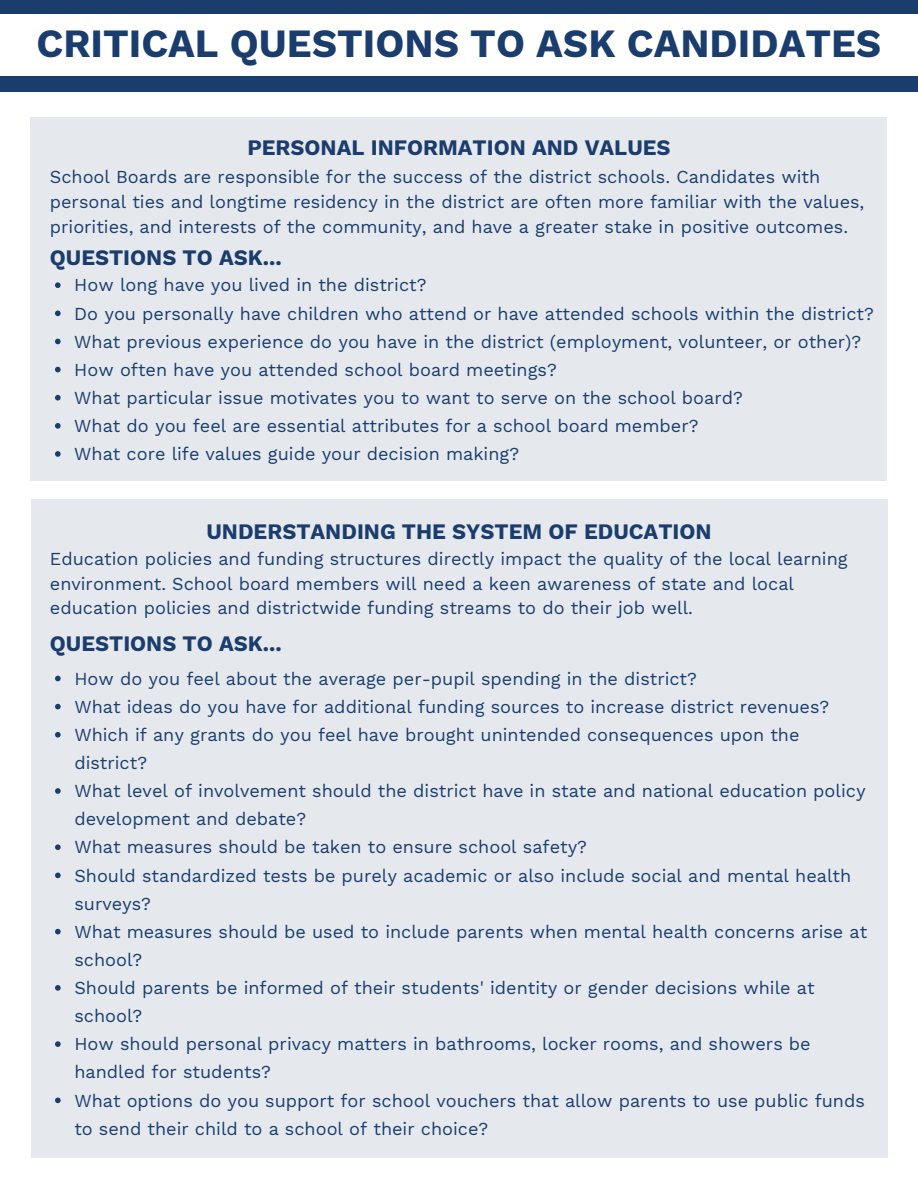
<style>
.page{position:relative;width:918px;height:1188px;background:#fff}
.page>*{position:absolute;margin:0;border:0;box-sizing:border-box;transform-origin:0 0}
.t1{font:700 39.45px "Work Sans";color:#1a3d6d}
.t2{font:700 21.75px "Work Sans";color:#1a3d6d}
.t3{font:18px/28.2px "Work Sans";color:#1a3d6d}
</style>
<div class="page">
<div style="left:0;top:0;width:918px;height:14px;background:#1a3d6d"></div>
<div style="left:0;top:76px;width:918px;height:16px;background:#1a3d6d"></div>
<div style="left:31px;top:117px;width:856px;height:364px;background:#e5e9ee"></div>
<svg style="left:55px;top:282px;width:6px;height:6px"></svg>
<svg style="left:55px;top:311px;width:6px;height:5px"></svg>
<svg style="left:55px;top:339px;width:6px;height:5px"></svg>
<svg style="left:55px;top:367px;width:6px;height:5px"></svg>
<svg style="left:55px;top:395px;width:6px;height:6px"></svg>
<svg style="left:55px;top:423px;width:6px;height:6px"></svg>
<svg style="left:55px;top:451px;width:6px;height:6px"></svg>
<div style="left:31px;top:499px;width:856px;height:659px;background:#e5e9ee"></div>
<svg style="left:55px;top:676px;width:6px;height:5px"></svg>
<svg style="left:55px;top:704px;width:6px;height:5px"></svg>
<svg style="left:55px;top:732px;width:6px;height:6px"></svg>
<svg style="left:55px;top:788px;width:6px;height:6px"></svg>
<svg style="left:55px;top:844px;width:6px;height:6px"></svg>
<svg style="left:55px;top:873px;width:6px;height:5px"></svg>
<svg style="left:55px;top:929px;width:6px;height:5px"></svg>
<svg style="left:55px;top:985px;width:6px;height:6px"></svg>
<svg style="left:55px;top:1041px;width:6px;height:6px"></svg>
<svg style="left:55px;top:1098px;width:6px;height:5px"></svg>
<p class="t1" style="left:37px;top:20px;width:846px">CRITICAL QUESTIONS TO ASK CANDIDATES</p>
<p class="t2" style="left:247px;top:134px;width:425px">PERSONAL INFORMATION AND VALUES</p>
<p class="t3" style="left:50px;top:165px;width:816px;line-height:24.8px">School Boards are responsible for the success of the district schools. Candidates with personal ties and longtime residency in the district are often more familiar with the values, priorities, and interests of the community, and have a greater stake in positive outcomes.</p>
<p class="t2" style="left:50px;top:245px;width:233px">QUESTIONS TO ASK...</p>
<p class="t3" style="left:74px;top:271px;width:354px">How long have you lived in the district?</p>
<p class="t3" style="left:74px;top:299px;width:801px">Do you personally have children who attend or have attended schools within the district?</p>
<p class="t3" style="left:74px;top:327px;width:788px">What previous experience do you have in the district (employment, volunteer, or other)?</p>
<p class="t3" style="left:74px;top:355px;width:484px">How often have you attended school board meetings?</p>
<p class="t3" style="left:74px;top:384px;width:670px">What particular issue motivates you to want to serve on the school board?</p>
<p class="t3" style="left:74px;top:412px;width:626px">What do you feel are essential attributes for a school board member?</p>
<p class="t3" style="left:74px;top:440px;width:446px">What core life values guide your decision making?</p>
<p class="t2" style="left:206px;top:518px;width:507px">UNDERSTANDING THE SYSTEM OF EDUCATION</p>
<p class="t3" style="left:50px;top:546px;width:799px;line-height:24.8px">Education policies and funding structures directly impact the quality of the local learning environment. School board members will need a keen awareness of state and local education policies and districtwide funding streams to do their job well.</p>
<p class="t2" style="left:50px;top:631px;width:233px">QUESTIONS TO ASK...</p>
<p class="t3" style="left:74px;top:664px;width:624px">How do you feel about the average per-pupil spending in the district?</p>
<p class="t3" style="left:74px;top:693px;width:756px">What ideas do you have for additional funding sources to increase district revenues?</p>
<p class="t3" style="left:74px;top:721px;width:727px">Which if any grants do you feel have brought unintended consequences upon the district?</p>
<p class="t3" style="left:74px;top:777px;width:793px">What level of involvement should the district have in state and national education policy development and debate?</p>
<p class="t3" style="left:74px;top:833px;width:514px">What measures should be taken to ensure school safety?</p>
<p class="t3" style="left:74px;top:861px;width:778px">Should standardized tests be purely academic or also include social and mental health surveys?</p>
<p class="t3" style="left:74px;top:918px;width:794px">What measures should be used to include parents when mental health concerns arise at school?</p>
<p class="t3" style="left:74px;top:974px;width:742px">Should parents be informed of their students' identity or gender decisions while at school?</p>
<p class="t3" style="left:74px;top:1030px;width:738px">How should personal privacy matters in bathrooms, locker rooms, and showers be handled for students?</p>
<p class="t3" style="left:74px;top:1086px;width:792px">What options do you support for school vouchers that allow parents to use public funds to send their child to a school of their choice?</p>
</div>
